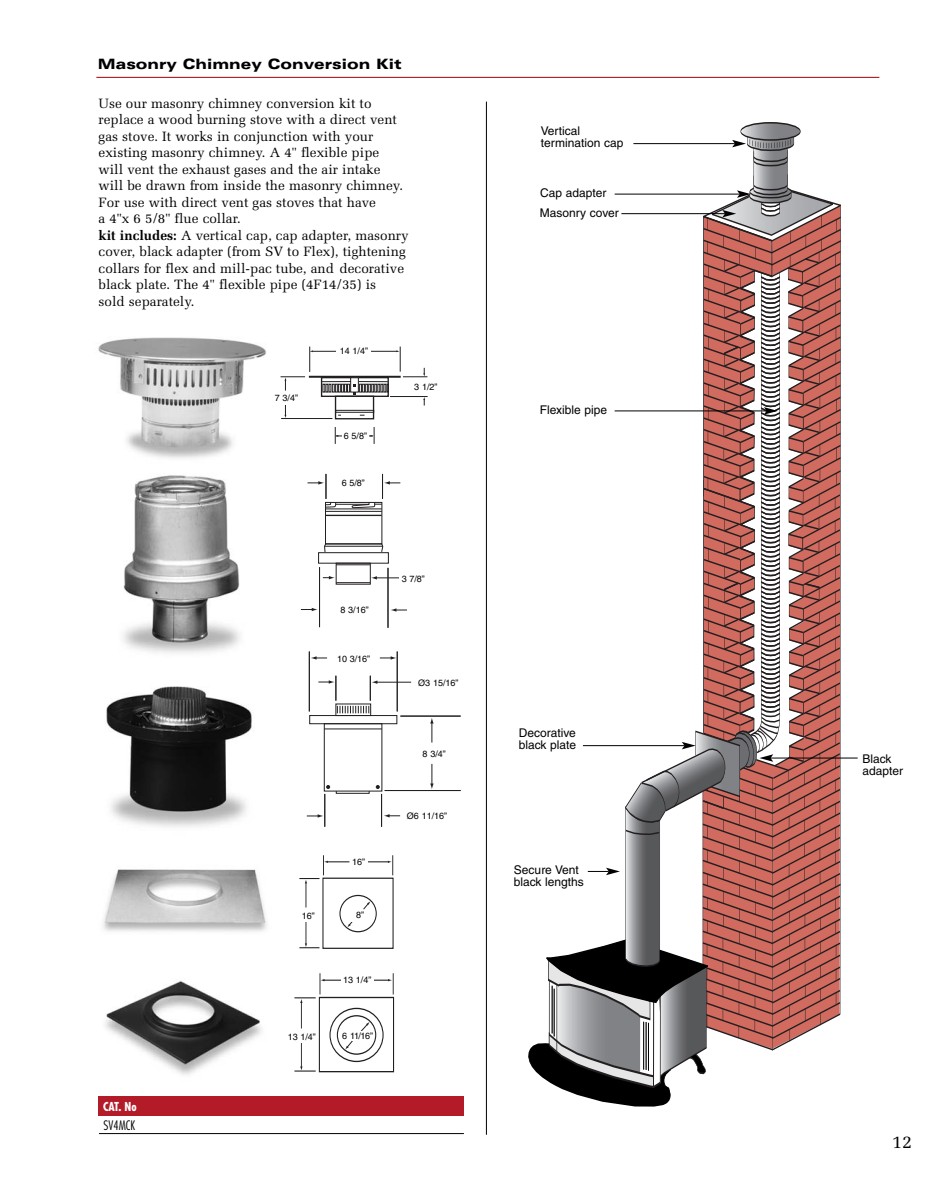
<style>
.page{position:relative;width:945px;height:1188px;background:#fff}
.page>*{position:absolute;margin:0;border:0;box-sizing:border-box;transform-origin:0 0}
.t1{font:18px "Melior";color:#000}
.t2{font:900 expanded 14.25px "Univers";color:#000}
.t3{font:13.5px/16.5px "Melior";color:#000}
.t4{font:300 condensed 12.75px "Futura";color:#000}
.t5{font:12px/12px "Helvetica";color:#000}
.t6{font:700 condensed 12px "Futura";color:#fff}
.t7{font:700 9.15px "Helvetica";color:#231f20}
.t8{font:9px "Helvetica";color:#000}
.t9{font:700 7.95px "Helvetica";color:#231f20}
.t10{font:700 7.5px "Helvetica";color:#231f20}
.s1{font-weight:700}
</style>
<div class="page">
<hr style="left:96px;top:77px;width:783px;height:1px;background:#b21b27">
<div style="left:99px;top:1096px;width:365px;height:20px;background:#b21b27"></div>
<hr style="left:99px;top:1133px;width:365px;height:1px;background:#000">
<img style="left:98px;top:337px;width:168px;height:121px">
<img style="left:123px;top:475px;width:117px;height:178px">
<img style="left:106px;top:686px;width:146px;height:141px">
<hr style="left:376px;top:578px;width:35px;height:1px;background:#231f20">
<svg style="left:371px;top:576px;width:6px;height:4px"></svg>
<svg style="left:301px;top:608px;width:17px;height:3px"></svg>
<hr style="left:388px;top:568px;width:1px;height:60px;background:#231f20">
<hr style="left:319px;top:567px;width:1px;height:60px;background:#231f20">
<svg style="left:323px;top:576px;width:12px;height:3px"></svg>
<svg style="left:391px;top:608px;width:16px;height:4px"></svg>
<div style="left:336px;top:563px;width:35px;height:22px;border:1px solid #231f20"></div>
<hr style="left:336px;top:582px;width:34px;height:1px;background:#231f20">
<hr style="left:336px;top:564px;width:34px;height:1px;background:#231f20">
<svg style="left:324px;top:543px;width:59px;height:10px"></svg>
<hr style="left:325px;top:546px;width:58px;height:1px;background:#231f20">
<div style="left:325px;top:502px;width:57px;height:42px;border:1px solid #231f20"></div>
<hr style="left:325px;top:511px;width:57px;height:1px;background:#231f20">
<hr style="left:326px;top:509px;width:56px;height:1px;background:#231f20">
<hr style="left:325px;top:515px;width:57px;height:1px;background:#231f20">
<svg style="left:308px;top:474px;width:28px;height:34px"></svg>
<hr style="left:336px;top:504px;width:33px;height:1px;background:#231f20">
<svg style="left:351px;top:474px;width:49px;height:34px"></svg>
<div style="left:336px;top:791px;width:34px;height:3px;border:1px solid #231f20"></div>
<svg style="left:311px;top:656px;width:16px;height:4px"></svg>
<hr style="left:376px;top:682px;width:35px;height:1px;background:#231f20">
<svg style="left:380px;top:656px;width:17px;height:4px"></svg>
<svg style="left:307px;top:814px;width:16px;height:4px"></svg>
<div style="left:309px;top:715px;width:88px;height:9px;border:1px solid #231f20"></div>
<div style="left:336px;top:704px;width:35px;height:12px;border:1px solid #231f20"></div>
<svg style="left:324px;top:723px;width:59px;height:69px"></svg>
<hr style="left:397px;top:652px;width:1px;height:59px;background:#231f20">
<hr style="left:400px;top:716px;width:61px;height:1px;background:#231f20">
<hr style="left:385px;top:790px;width:76px;height:1px;background:#231f20">
<hr style="left:309px;top:652px;width:1px;height:59px;background:#231f20">
<svg style="left:318px;top:676px;width:59px;height:37px"></svg>
<svg style="left:384px;top:814px;width:16px;height:4px"></svg>
<hr style="left:325px;top:794px;width:1px;height:33px;background:#231f20">
<hr style="left:381px;top:794px;width:1px;height:33px;background:#231f20">
<svg style="left:430px;top:718px;width:4px;height:25px"></svg>
<svg style="left:430px;top:764px;width:4px;height:25px"></svg>
<div style="left:335px;top:396px;width:39px;height:23px;border:1px solid #231f20"></div>
<div style="left:335px;top:410px;width:39px;height:3px;border:1px solid #231f20"></div>
<div style="left:321px;top:377px;width:68px;height:20px;border:1px solid #231f20"></div>
<hr style="left:390px;top:396px;width:38px;height:1px;background:#231f20">
<svg style="left:423px;top:397px;width:2px;height:9px"></svg>
<svg style="left:284px;top:405px;width:2px;height:13px"></svg>
<hr style="left:312px;top:351px;width:35px;height:1px;background:#231f20">
<svg style="left:281px;top:347px;width:32px;height:44px"></svg>
<hr style="left:362px;top:351px;width:35px;height:1px;background:#231f20">
<svg style="left:397px;top:347px;width:30px;height:31px"></svg>
<svg style="left:335px;top:427px;width:7px;height:17px"></svg>
<svg style="left:369px;top:427px;width:6px;height:17px"></svg>
<div style="left:350px;top:378px;width:9px;height:14px;border:1px solid #231f20"></div>
<hr style="left:309px;top:376px;width:92px;height:2px;background:#231f20">
<svg style="left:321px;top:381px;width:67px;height:14px"></svg>
<hr style="left:281px;top:418px;width:51px;height:1px;background:#231f20">
<hr style="left:486px;top:102px;width:1px;height:1033px;background:#000">
<svg style="left:741px;top:123px;width:59px;height:17px"></svg>
<div style="left:740px;top:122px;width:61px;height:18px;border:1px solid #231f20;border-radius:50%"></div>
<img style="left:105px;top:981px;width:157px;height:94px">
<div style="left:329px;top:1008px;width:55px;height:54px;border:1px solid #231f20;border-radius:50%"></div>
<div style="left:337px;top:1015px;width:39px;height:40px;border:1px solid #231f20;border-radius:50%"></div>
<svg style="left:345px;top:1040px;width:8px;height:10px"></svg>
<svg style="left:360px;top:1022px;width:10px;height:9px"></svg>
<svg style="left:374px;top:973px;width:20px;height:21px"></svg>
<svg style="left:294px;top:1043px;width:22px;height:29px"></svg>
<svg style="left:294px;top:973px;width:54px;height:56px"></svg>
<div style="left:319px;top:997px;width:75px;height:75px;border:1px solid #231f20"></div>
<div style="left:339px;top:895px;width:38px;height:37px;border:1px solid #231f20;border-radius:50%"></div>
<svg style="left:347px;top:922px;width:6px;height:5px"></svg>
<svg style="left:363px;top:901px;width:8px;height:9px"></svg>
<svg style="left:368px;top:855px;width:25px;height:20px"></svg>
<svg style="left:299px;top:922px;width:20px;height:26px"></svg>
<svg style="left:299px;top:855px;width:50px;height:53px"></svg>
<div style="left:322px;top:878px;width:72px;height:71px;border:1px solid #231f20"></div>
<img style="left:103px;top:869px;width:164px;height:63px">
<div style="left:340px;top:478px;width:27px;height:12px;background:#fff"></div>
<div style="left:400px;top:574px;width:27px;height:11px;background:#fff"></div>
<div style="left:341px;top:975px;width:32px;height:12px;background:#fff"></div>
<div style="left:337px;top:346px;width:34px;height:12px;background:#fff"></div>
<hr style="left:771px;top:758px;width:87px;height:1px;background:#000">
<svg style="left:528px;top:133px;width:316px;height:974px"></svg>
<div style="left:352px;top:1031px;width:13px;height:10px;background:#fff"></div>
<p class="t2" style="left:98px;top:59px;width:305px">Masonry Chimney Conversion Kit</p>
<p class="t3" style="left:99px;top:95px;width:312px">Use our masonry chimney conversion kit to replace a wood burning stove with a direct vent gas stove. It works in conjunction with your existing masonry chimney. A 4" flexible pipe<br>will vent the exhaust gases and the air intake<br>will be drawn from inside the masonry chimney.<br>For use with direct vent gas stoves that have<br>a 4"x 6 5/8" flue collar.<br><span class="s1">kit includes:</span> A vertical cap, cap adapter, masonry cover, black adapter (from SV to Flex), tightening collars for flex and mill-pac tube, and decorative black plate. The 4" flexible pipe (4F14/35) is<br>sold separately.</p>
<p class="t6" style="left:103px;top:1101px;width:35px">CAT. No</p>
<p class="t4" style="left:104px;top:1120px;width:33px">SV4MCK</p>
<p class="t8" style="left:275px;top:394px;width:25px">7 3/4”</p>
<p class="t7" style="left:283px;top:394px;width:8px">C</p>
<p class="t8" style="left:340px;top:348px;width:30px">14 1/4”</p>
<p class="t7" style="left:352px;top:347px;width:8px">A</p>
<p class="t7" style="left:352px;top:432px;width:8px">B</p>
<p class="t8" style="left:344px;top:433px;width:25px">6 5/8”</p>
<p class="t8" style="left:342px;top:480px;width:25px">6 5/8”</p>
<p class="t7" style="left:421px;top:383px;width:8px">D</p>
<p class="t8" style="left:414px;top:383px;width:25px">3 1/2”</p>
<p class="t8" style="left:402px;top:575px;width:25px">3 7/8”</p>
<p class="t8" style="left:340px;top:607px;width:30px">8 3/16”</p>
<p class="t8" style="left:337px;top:655px;width:35px">10 3/16”</p>
<p class="t8" style="left:418px;top:680px;width:42px">Ø3 15/16”</p>
<p class="t8" style="left:423px;top:750px;width:25px">8 3/4”</p>
<p class="t8" style="left:407px;top:813px;width:42px">Ø6 11/16”</p>
<p class="t8" style="left:352px;top:859px;width:15px">16”</p>
<p class="t10" style="left:352px;top:859px;width:13px">16"</p>
<p class="t10" style="left:300px;top:911px;width:13px">16"</p>
<p class="t8" style="left:302px;top:912px;width:15px">16”</p>
<p class="t8" style="left:356px;top:912px;width:9px">8”</p>
<p class="t10" style="left:355px;top:912px;width:9px">8"</p>
<p class="t8" style="left:343px;top:977px;width:30px">13 1/4”</p>
<p class="t9" style="left:353px;top:978px;width:7px">A</p>
<p class="t9" style="left:299px;top:1033px;width:7px">A</p>
<p class="t8" style="left:288px;top:1033px;width:30px">13 1/4”</p>
<p class="t9" style="left:354px;top:1031px;width:7px">B</p>
<p class="t8" style="left:342px;top:1033px;width:32px">6 11/16”</p>
<p class="t5" style="left:541px;top:126px;width:84px">Vertical termination cap</p>
<p class="t5" style="left:540px;top:185px;width:80px;line-height:19.2px">Cap adapter<br>Masonry cover</p>
<p class="t5" style="left:540px;top:405px;width:69px">Flexible pipe</p>
<p class="t5" style="left:519px;top:728px;width:59px">Decorative black plate</p>
<p class="t5" style="left:514px;top:865px;width:71px">Secure Vent black lengths</p>
<p class="t5" style="left:862px;top:754px;width:42px">Black adapter</p>
<h1 class="t1" style="left:892px;top:1131px;width:22px">12</h1>
</div>
